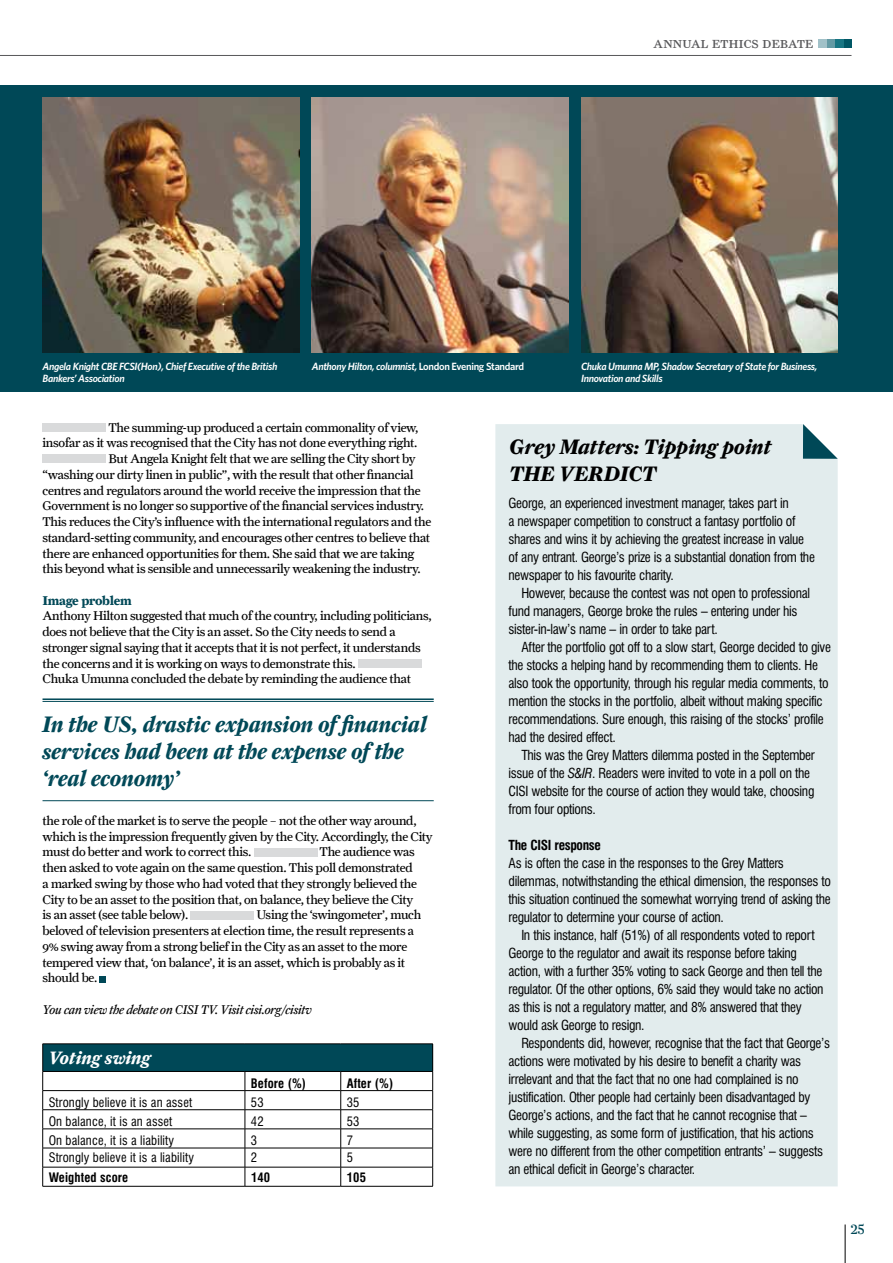
<style>
.page{position:relative;width:893px;height:1263px;background:#fff}
.page>*{position:absolute;margin:0;border:0;box-sizing:border-box;transform-origin:0 0}
.t1{font:italic 700 22.5px/27px "Farnham Display";color:#004857}
.t2{font:italic 700 21px/27px "Farnham Text";color:#000}
.t3{font:italic 700 18px "Farnham Text";letter-spacing:-.01em;color:#fff}
.t4{font:15px "Farnham Display Regular SC";letter-spacing:-.02em;color:#58585a}
.t5{font:condensed 13.5px/18px "Swiss 721 BT";letter-spacing:-.025em;color:#000}
.t6{font:700 condensed 13.5px "Swiss 721 BT";letter-spacing:-.025em;color:#000}
.t7{font:13.5px "Farnham Display";color:#004857}
.t8{font:12.75px/15.8px "Farnham Text";letter-spacing:-.02em;color:#000}
.t9{font:condensed 12.75px "Swiss 721 BT";letter-spacing:.01em;color:#000}
.t10{font:italic 12.75px "Farnham Text";letter-spacing:-.02em;color:#000}
.t11{font:700 condensed 12.75px "Swiss 721 BT";letter-spacing:.01em;color:#000}
.t12{font:700 12.75px "Farnham Text";letter-spacing:-.025em;color:#004857}
.t13{font:italic 600 10.5px/12px "Whitney";letter-spacing:-.03em;color:#fff}
.s1{font-style:normal}
.s2{font-style:italic}
</style>
<div class="page">
<hr style="left:0;top:55px;width:851px;height:1px;background:#58585a">
<div style="left:0;top:85px;width:893px;height:306px;background:#004857"></div>
<div style="left:843px;top:39px;width:8px;height:8px;background:#005765"></div>
<div style="left:835px;top:39px;width:8px;height:8px;background:#187683"></div>
<div style="left:827px;top:39px;width:8px;height:8px;background:#649aa4"></div>
<div style="left:818px;top:39px;width:9px;height:8px;background:#a1c1c8"></div>
<div style="left:495px;top:424px;width:343px;height:762px;background:#e2eced"></div>
<svg style="left:803px;top:424px;width:35px;height:35px"></svg>
<img style="left:43px;top:98px;width:256px;height:255px">
<img style="left:312px;top:98px;width:256px;height:255px">
<img style="left:581px;top:98px;width:257px;height:255px">
<hr style="left:43px;top:698px;width:391px;height:2px;background:#004857">
<hr style="left:43px;top:701px;width:391px;height:1px;background:#004857">
<hr style="left:43px;top:800px;width:391px;height:1px;background:#004857">
<hr style="left:845px;top:1224px;width:1px;height:39px;background:#000">
<div style="left:43px;top:423px;width:63px;height:9px;background:#d9dadb"></div>
<div style="left:43px;top:455px;width:63px;height:8px;background:#d9dadb"></div>
<div style="left:358px;top:659px;width:64px;height:9px;background:#d9dadb"></div>
<div style="left:254px;top:848px;width:63px;height:8px;background:#d9dadb"></div>
<div style="left:190px;top:911px;width:64px;height:8px;background:#d9dadb"></div>
<div style="left:99px;top:976px;width:7px;height:6px;background:#004857"></div>
<hr style="left:43px;top:1043px;width:202px;height:1px;background:#000">
<hr style="left:245px;top:1043px;width:96px;height:1px;background:#000">
<hr style="left:341px;top:1043px;width:92px;height:1px;background:#000">
<svg style="left:42px;top:1044px;width:391px;height:142px"></svg>
<hr style="left:245px;top:1167px;width:96px;height:1px;background:#000">
<hr style="left:341px;top:1167px;width:92px;height:1px;background:#000">
<hr style="left:43px;top:1186px;width:202px;height:1px;background:#000">
<hr style="left:245px;top:1186px;width:96px;height:1px;background:#000">
<hr style="left:341px;top:1186px;width:92px;height:1px;background:#000">
<p class="t4" style="left:653px;top:34px;width:162px">annual ethics debate</p>
<p class="t13" style="left:43px;top:360px;width:236px">Angela Knight CBE FCSI(Hon), Chief Executive of the British<br>Bankers’ Association</p>
<p class="t13" style="left:312px;top:360px;width:214px">Anthony Hilton, columnist, <span class="s1">London Evening Standard</span></p>
<p class="t13" style="left:581px;top:360px;width:238px">Chuka Umunna MP, Shadow Secretary of State for Business,<br>Innovation and Skills</p>
<p class="t8" style="left:108px;top:419px;width:311px">The summing-up produced a certain commonality of view,</p>
<p class="t8" style="left:43px;top:435px;width:376px">insofar as it was recognised that the City has not done everything right.</p>
<p class="t8" style="left:108px;top:451px;width:309px">But Angela Knight felt that we are selling the City short by</p>
<p class="t8" style="left:43px;top:466px;width:372px">“washing our dirty linen in public”, with the result that other financial</p>
<p class="t8" style="left:43px;top:482px;width:380px">centres and regulators around the world receive the impression that the</p>
<p class="t8" style="left:43px;top:498px;width:383px">Government is no longer so supportive of the financial services industry.</p>
<p class="t8" style="left:43px;top:514px;width:390px">This reduces the City’s influence with the international regulators and the</p>
<p class="t8" style="left:43px;top:529px;width:389px">standard-setting community, and encourages other centres to believe that</p>
<p class="t8" style="left:43px;top:545px;width:373px">there are enhanced opportunities for them. She said that we are taking</p>
<p class="t8" style="left:43px;top:561px;width:380px">this beyond what is sensible and unnecessarily weakening the industry.</p>
<p class="t12" style="left:43px;top:592px;width:91px">Image problem</p>
<p class="t8" style="left:43px;top:608px;width:391px">Anthony Hilton suggested that much of the country, including politicians, does not believe that the City is an asset. So the City needs to send a stronger signal saying that it accepts that it is not perfect, it understands the concerns and it is working on ways to demonstrate this.<br>Chuka Umunna concluded the debate by reminding the audience that</p>
<h1 class="t1" style="left:43px;top:710px;width:386px">In the US, drastic expansion of financial services had been at the expense of the ‘real economy’</h1>
<p class="t8" style="left:43px;top:812px;width:392px">the role of the market is to serve the people – not the other way around, which is the impression frequently given by the City. Accordingly, the City must do better and work to correct this.</p>
<p class="t8" style="left:43px;top:844px;width:376px;text-indent:277px">The audience was then asked to vote again on the same question. This poll demonstrated a marked swing by those who had voted that they strongly believed the City to be an asset to the position that, on balance, they believe the City is an asset (see table below).</p>
<p class="t8" style="left:43px;top:907px;width:380px;text-indent:214px">Using the ‘swingometer’, much beloved of television presenters at election time, the result represents a 9% swing away from a strong belief in the City as an asset to the more tempered view that, ‘on balance’, it is an asset, which is probably as it should be.</p>
<p class="t10" style="left:43px;top:1002px;width:271px">You can view the debate on CISI TV. Visit cisi.org/cisitv</p>
<h3 class="t3" style="left:49px;top:1047px;width:104px">Voting swing</h3>
<p class="t11" style="left:251px;top:1076px;width:57px">Before (%)</p>
<p class="t11" style="left:347px;top:1076px;width:48px">After (%)</p>
<p class="t9" style="left:49px;top:1094px;width:145px">Strongly believe it is an asset</p>
<p class="t9" style="left:251px;top:1094px;width:14px">53</p>
<p class="t9" style="left:347px;top:1094px;width:14px">35</p>
<p class="t9" style="left:49px;top:1113px;width:125px">On balance, it is an asset</p>
<p class="t9" style="left:251px;top:1113px;width:14px">42</p>
<p class="t9" style="left:347px;top:1113px;width:14px">53</p>
<p class="t9" style="left:49px;top:1133px;width:127px">On balance, it is a liability</p>
<p class="t9" style="left:251px;top:1133px;width:8px">3</p>
<p class="t9" style="left:347px;top:1133px;width:8px">7</p>
<p class="t9" style="left:49px;top:1150px;width:147px">Strongly believe it is a liability</p>
<p class="t9" style="left:251px;top:1150px;width:8px">2</p>
<p class="t9" style="left:347px;top:1150px;width:8px">5</p>
<p class="t11" style="left:49px;top:1169px;width:81px">Weighted score</p>
<p class="t11" style="left:251px;top:1169px;width:21px">140</p>
<p class="t11" style="left:347px;top:1169px;width:21px">105</p>
<h2 class="t2" style="left:510px;top:433px;width:263px">Grey Matters: Tipping point<br>THE VERDICT</h2>
<p class="t5" style="left:509px;top:494px;width:308px">George, an experienced investment manager, takes part in<br>a newspaper competition to construct a fantasy portfolio of shares and wins it by achieving the greatest increase in value of any entrant. George’s prize is a substantial donation from the newspaper to his favourite charity.</p>
<p class="t5" style="left:509px;top:584px;width:303px;text-indent:13px">However, because the contest was not open to professional fund managers, George broke the rules – entering under his sister-in-law’s name – in order to take part.</p>
<p class="t5" style="left:509px;top:638px;width:324px;text-indent:13px">After the portfolio got off to a slow start, George decided to give the stocks a helping hand by recommending them to clients. He also took the opportunity, through his regular media comments, to mention the stocks in the portfolio, albeit without making specific recommendations. Sure enough, this raising of the stocks’ profile had the desired effect.</p>
<p class="t5" style="left:509px;top:746px;width:308px;text-indent:13px">This was the Grey Matters dilemma posted in the September issue of the <span class="s2">S&amp;IR</span>. Readers were invited to vote in a poll on the CISI website for the course of action they would take, choosing from four options.</p>
<p class="t6" style="left:509px;top:837px;width:94px">The CISI response</p>
<p class="t5" style="left:509px;top:854px;width:324px">As is often the case in the responses to the Grey Matters dilemmas, notwithstanding the ethical dimension, the responses to this situation continued the somewhat worrying trend of asking the regulator to determine your course of action.</p>
<p class="t5" style="left:509px;top:926px;width:316px;text-indent:13px">In this instance, half (51%) of all respondents voted to report George to the regulator and await its response before taking action, with a further 35% voting to sack George and then tell the regulator. Of the other options, 6% said they would take no action as this is not a regulatory matter, and 8% answered that they would ask George to resign.</p>
<p class="t5" style="left:509px;top:1034px;width:323px;text-indent:13px">Respondents did, however, recognise that the fact that George’s actions were motivated by his desire to benefit a charity was irrelevant and that the fact that no one had complained is no justification. Other people had certainly been disadvantaged by George’s actions, and the fact that he cannot recognise that – while suggesting, as some form of justification, that his actions were no different from the other competition entrants’ – suggests an ethical deficit in George’s character.</p>
<p class="t7" style="left:851px;top:1221px;width:15px">25</p>
</div>
